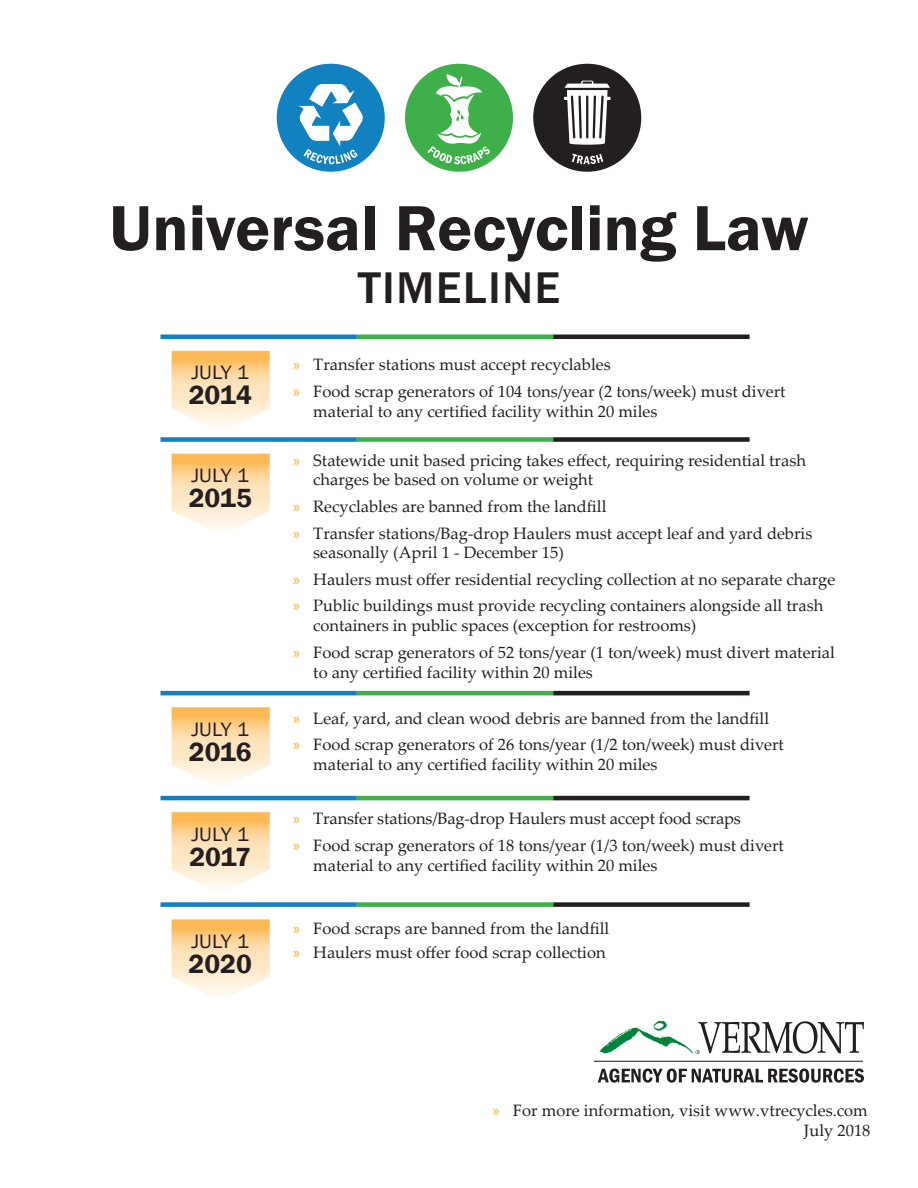
<style>
.page{position:relative;width:918px;height:1188px;background:#fff}
.page>*{position:absolute;margin:0;border:0;box-sizing:border-box;transform-origin:0 0}
.t1{font:600 66px "Franklin Gothic";color:#231f20}
.t2{font:500 45.6px "Franklin Gothic";letter-spacing:.025em;color:#231f20;scale:1.05 1}
.t3{font:600 27px "Franklin Gothic";color:#231f20}
.t4{font:19.95px "Franklin Gothic";color:#231f20;scale:1.05 1}
.t5{font:16.5px/19.8px "Palatino Linotype";color:#231f20}
.s1{font-family:"Myriad Pro";color:#faa928}
</style>
<div class="page">
<div style="left:533px;top:64px;width:108px;height:108px;background:#231f20;border-radius:50%"></div>
<svg style="left:572px;top:154px;width:31px;height:10px"></svg>
<svg style="left:564px;top:81px;width:47px;height:64px"></svg>
<div style="left:277px;top:64px;width:108px;height:108px;background:#1281c0;border-radius:50%"></div>
<svg style="left:299px;top:84px;width:65px;height:80px"></svg>
<div style="left:405px;top:64px;width:108px;height:108px;background:#3eaf49;border-radius:50%"></div>
<svg style="left:427px;top:74px;width:63px;height:90px"></svg>
<svg style="left:172px;top:351px;width:98px;height:76px;background:#fddfb2"></svg>
<hr style="left:160px;top:335px;width:197px;height:4px;background:#1281c0">
<hr style="left:357px;top:335px;width:196px;height:4px;background:#3eaf49">
<hr style="left:553px;top:335px;width:197px;height:4px;background:#231f20">
<svg style="left:172px;top:454px;width:98px;height:76px;background:#fddfb2"></svg>
<div style="left:160px;top:437px;width:197px;height:5px;background:#1281c0"></div>
<div style="left:357px;top:437px;width:196px;height:5px;background:#3eaf49"></div>
<div style="left:553px;top:437px;width:197px;height:5px;background:#231f20"></div>
<svg style="left:172px;top:707px;width:98px;height:77px;background:#fddfb2"></svg>
<hr style="left:160px;top:691px;width:197px;height:4px;background:#1281c0">
<hr style="left:357px;top:691px;width:196px;height:4px;background:#3eaf49">
<hr style="left:553px;top:691px;width:197px;height:4px;background:#231f20">
<svg style="left:172px;top:812px;width:98px;height:77px;background:#fddfb2"></svg>
<hr style="left:160px;top:796px;width:197px;height:4px;background:#1281c0">
<hr style="left:357px;top:796px;width:196px;height:4px;background:#3eaf49">
<hr style="left:553px;top:796px;width:197px;height:4px;background:#231f20">
<div style="left:160px;top:902px;width:197px;height:5px;background:#1281c0"></div>
<div style="left:357px;top:902px;width:196px;height:5px;background:#3eaf49"></div>
<div style="left:553px;top:902px;width:197px;height:5px;background:#231f20"></div>
<svg style="left:599px;top:1021px;width:265px;height:33px"></svg>
<hr style="left:594px;top:1061px;width:269px;height:1px;background:#231f20">
<svg style="left:598px;top:1069px;width:266px;height:14px"></svg>
<svg style="left:172px;top:919px;width:98px;height:77px;background:#fddfb2"></svg>
<p class="t1" style="left:109px;top:188px;width:701px">Universal Recycling Law</p>
<p class="t2" style="left:358px;top:260px;width:194px">TIMELINE</p>
<p class="t4" style="left:191px;top:360px;width:56px">JULY 1</p>
<p class="t3" style="left:189px;top:379px;width:65px">2014</p>
<p class="t4" style="left:191px;top:463px;width:56px">JULY 1</p>
<p class="t3" style="left:189px;top:482px;width:65px">2015</p>
<p class="t4" style="left:191px;top:717px;width:56px">JULY 1</p>
<p class="t3" style="left:189px;top:735px;width:64px">2016</p>
<p class="t4" style="left:191px;top:822px;width:56px">JULY 1</p>
<p class="t3" style="left:189px;top:840px;width:63px">2017</p>
<p class="t4" style="left:191px;top:929px;width:56px">JULY 1</p>
<p class="t3" style="left:189px;top:947px;width:65px">2020</p>
<p class="t5" style="left:293px;top:354px;width:319px"><span class="s1">»</span> Transfer stations must accept recyclables</p>
<p class="t5" style="left:313px;top:381px;width:474px;text-indent:-20px"><span class="s1">»</span> Food scrap generators of 104 tons/year (2 tons/week) must divert material to any certified facility within 20 miles</p>
<p class="t5" style="left:313px;top:450px;width:494px;text-indent:-20px"><span class="s1">»</span> Statewide unit based pricing takes effect, requiring residential trash charges be based on volume or weight</p>
<p class="t5" style="left:293px;top:496px;width:315px"><span class="s1">»</span> Recyclables are banned from the landfill</p>
<p class="t5" style="left:313px;top:522px;width:501px;text-indent:-20px"><span class="s1">»</span> Transfer stations/Bag-drop Haulers must accept leaf and yard debris seasonally (April 1 - December 15)</p>
<p class="t5" style="left:293px;top:569px;width:544px"><span class="s1">»</span> Haulers must offer residential recycling collection at no separate charge</p>
<p class="t5" style="left:313px;top:595px;width:511px;text-indent:-20px"><span class="s1">»</span> Public buildings must provide recycling containers alongside all trash containers in public spaces (exception for restrooms)</p>
<p class="t5" style="left:313px;top:642px;width:523px;text-indent:-20px"><span class="s1">»</span> Food scrap generators of 52 tons/year (1 ton/week) must divert material to any certified facility within 20 miles</p>
<p class="t5" style="left:293px;top:708px;width:478px"><span class="s1">»</span> Leaf, yard, and clean wood debris are banned from the landfill</p>
<p class="t5" style="left:313px;top:734px;width:472px;text-indent:-20px"><span class="s1">»</span> Food scrap generators of 26 tons/year (1/2 ton/week) must divert material to any certified facility within 20 miles</p>
<p class="t5" style="left:293px;top:808px;width:449px"><span class="s1">»</span> Transfer stations/Bag-drop Haulers must accept food scraps</p>
<p class="t5" style="left:313px;top:835px;width:472px;text-indent:-20px"><span class="s1">»</span> Food scrap generators of 18 tons/year (1/3 ton/week) must divert material to any certified facility within 20 miles</p>
<p class="t5" style="left:293px;top:918px;width:318px"><span class="s1">»</span> Food scraps are banned from the landfill</p>
<p class="t5" style="left:293px;top:942px;width:314px"><span class="s1">»</span> Haulers must offer food scrap collection</p>
<p class="t5" style="left:493px;top:1100px;width:379px;text-align:right"><span class="s1">»</span> For more information, visit www.vtrecycles.com<br>July 2018</p>
</div>
